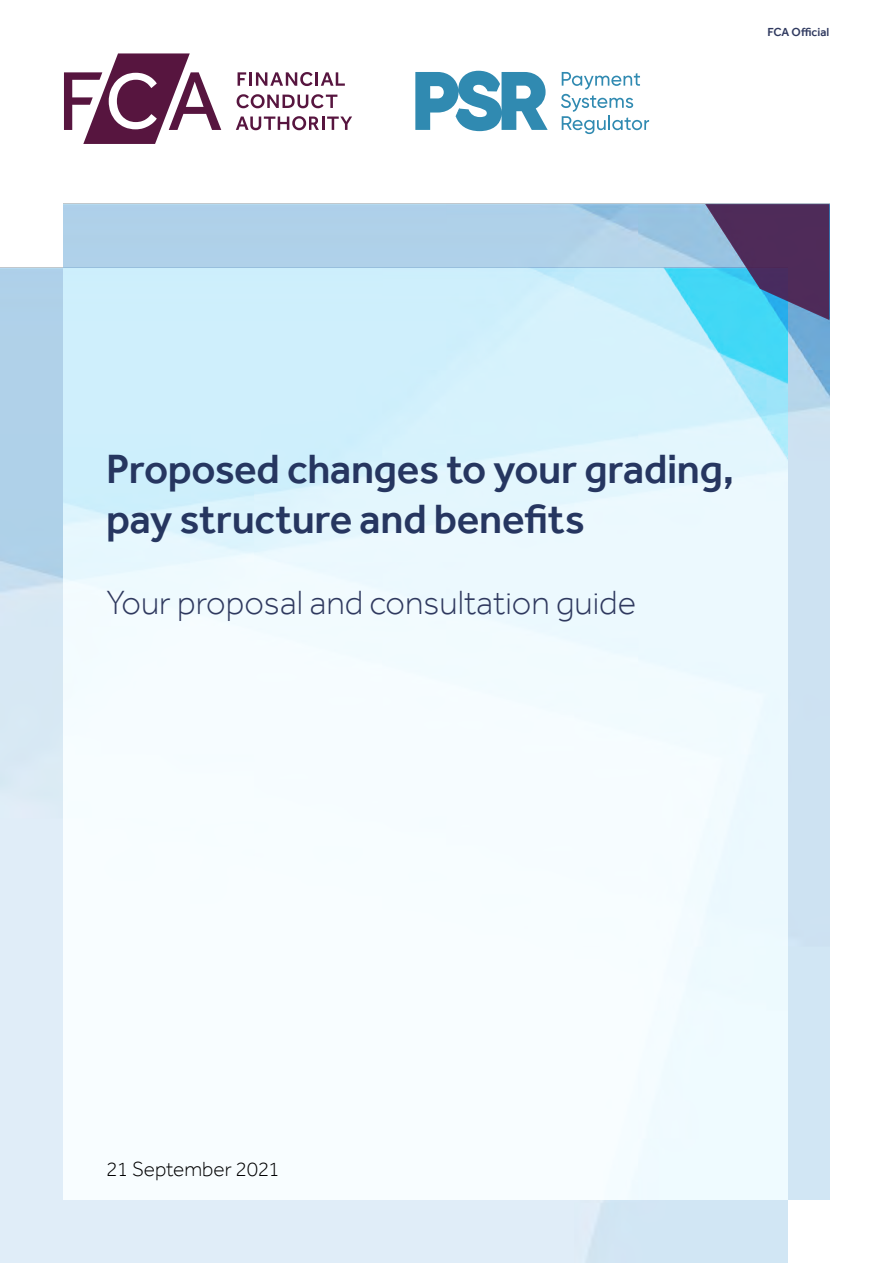
<style>
.page{position:relative;width:893px;height:1263px;background:#fff}
.page>*{position:absolute;margin:0;border:0;box-sizing:border-box;transform-origin:0 0}
.t1{font:500 42px/50.4px "Effra";letter-spacing:-.01em;color:#263660}
.t2{font:300 34.5px "Effra";color:#2f395f}
.t3{font:300 21px "Effra";letter-spacing:-.005em;color:#000}
.t4{font:500 12px "Effra";color:#2f395f}
</style>
<div class="page">
<svg style="left:64px;top:53px;width:157px;height:91px"></svg>
<svg style="left:238px;top:72px;width:8px;height:14px"></svg>
<hr style="left:249px;top:72px;width:3px;height:14px;background:#57153f">
<svg style="left:256px;top:72px;width:57px;height:14px"></svg>
<hr style="left:315px;top:72px;width:3px;height:14px;background:#57153f">
<svg style="left:321px;top:72px;width:24px;height:14px"></svg>
<svg style="left:237px;top:94px;width:100px;height:14px"></svg>
<svg style="left:236px;top:116px;width:116px;height:14px"></svg>
<svg style="left:561px;top:72px;width:88px;height:62px"></svg>
<svg style="left:415px;top:71px;width:133px;height:60px"></svg>
<img style="left:64px;top:203px;width:765px;height:996px">
<svg style="left:705px;top:204px;width:124px;height:116px;background:#51638e"></svg>
<p class="t4" style="left:768px;top:25px;width:63px">FCA Official</p>
<p class="t1" style="left:106px;top:443px;width:629px">Proposed changes to your grading, pay structure and benefits</p>
<p class="t2" style="left:106px;top:582px;width:531px">Your proposal and consultation guide</p>
<p class="t3" style="left:106px;top:1156px;width:175px">21 September 2021</p>
</div>
